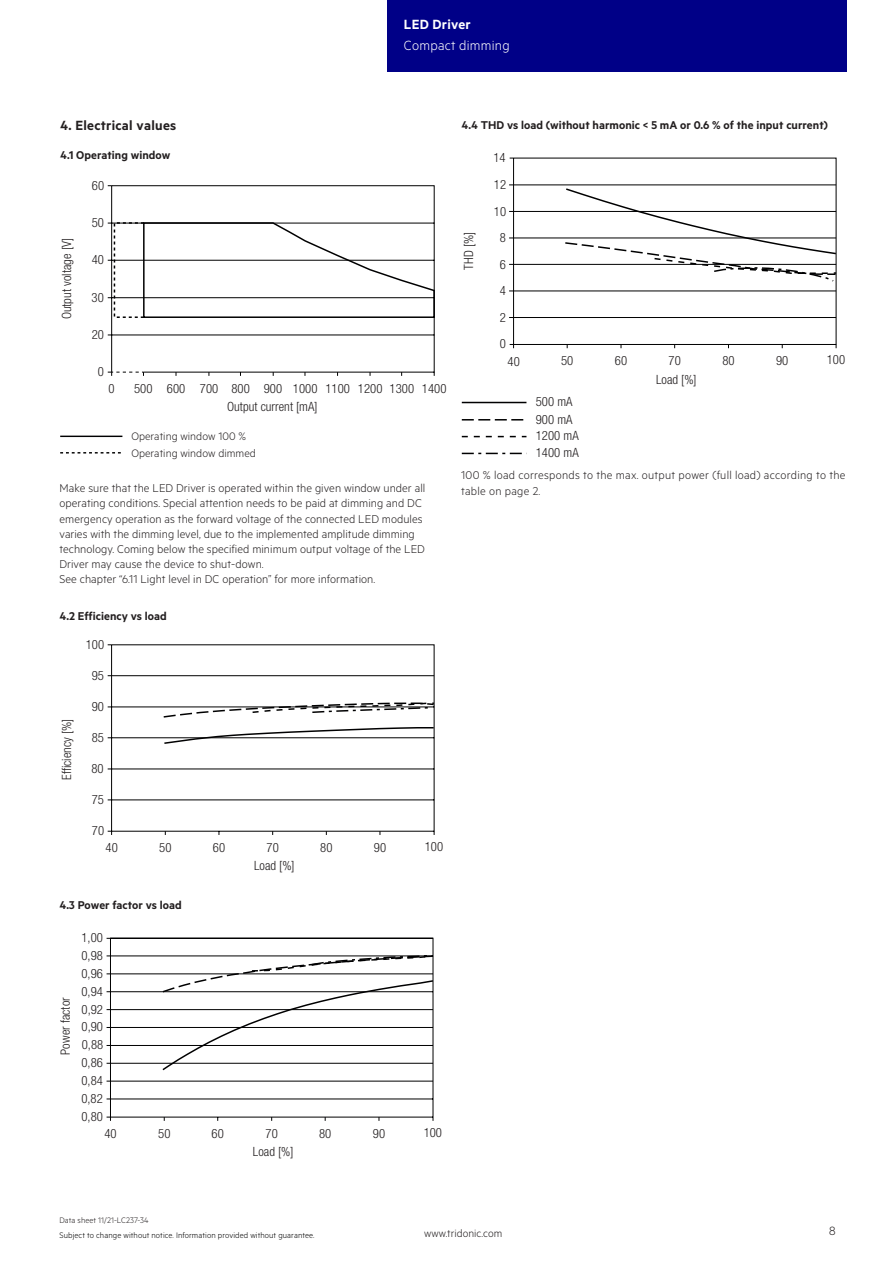
<style>
.page{position:relative;width:893px;height:1263px;background:#fff}
.page>*{position:absolute;margin:0;border:0;box-sizing:border-box;transform-origin:0 0}
.t1{font:15px "Tridonic Metric Print Semi";letter-spacing:.02em;color:#231f20}
.t2{font:15px "Tridonic Metric Print Light";letter-spacing:.015em;color:#fff}
.t3{font:15px "Tridonic Metric Print Semi";letter-spacing:.015em;color:#fff}
.t4{font:13.5px "Tridonic Metric Print Light";color:#231f20}
.t5{font:12.75px/15.1px "Tridonic Metric Print Light";letter-spacing:.005em;color:#231f20}
.t6{font:300 condensed 12.75px "Helvetica Neue LTW1 G";letter-spacing:.005em;color:#231f20}
.t7{font:12.75px "Tridonic Metric Print Semi";letter-spacing:.005em;color:#231f20}
.t8{font:12.3px/16.5px "Tridonic Metric Print Light";letter-spacing:.005em;color:#231f20}
.t9{font:12px "Tridonic Metric Print Light";letter-spacing:.005em;color:#231f20}
.t10{font:9px "Tridonic Metric Print Light";letter-spacing:.01em;color:#000}
.t11{font:9px "Tridonic Metric Print Light";letter-spacing:.005em;color:#231f20}
</style>
<div class="page">
<div style="left:387px;top:0;width:459px;height:72px;background:#000087"></div>
<svg style="left:107px;top:185px;width:328px;height:191px"></svg>
<svg style="left:142px;top:221px;width:293px;height:98px"></svg>
<div style="left:114px;top:222px;width:31px;height:96px;border:2px dashed #000001"></div>
<svg style="left:108px;top:372px;width:36px;height:4px"></svg>
<hr style="left:60px;top:436px;width:62px;height:1px;background:#000001">
<svg style="left:60px;top:452px;width:61px;height:1px"></svg>
<svg style="left:107px;top:644px;width:328px;height:191px"></svg>
<hr style="left:108px;top:675px;width:326px;height:1px;background:#000001">
<svg style="left:163px;top:726px;width:272px;height:19px"></svg>
<svg style="left:162px;top:702px;width:273px;height:17px"></svg>
<svg style="left:106px;top:937px;width:328px;height:184px"></svg>
<hr style="left:107px;top:1081px;width:326px;height:1px;background:#000001">
<hr style="left:107px;top:1063px;width:326px;height:1px;background:#000001">
<hr style="left:107px;top:1009px;width:326px;height:1px;background:#000001">
<hr style="left:107px;top:973px;width:326px;height:1px;background:#000001">
<svg style="left:161px;top:954px;width:273px;height:118px"></svg>
<svg style="left:509px;top:157px;width:328px;height:192px"></svg>
<hr style="left:509px;top:317px;width:327px;height:1px;background:#000001">
<hr style="left:509px;top:291px;width:327px;height:1px;background:#000001">
<hr style="left:509px;top:264px;width:327px;height:1px;background:#000001">
<hr style="left:509px;top:238px;width:327px;height:1px;background:#000001">
<hr style="left:509px;top:211px;width:327px;height:1px;background:#000001">
<hr style="left:509px;top:185px;width:327px;height:1px;background:#000001">
<svg style="left:564px;top:187px;width:273px;height:96px"></svg>
<hr style="left:462px;top:402px;width:64px;height:1px;background:#000001">
<svg style="left:462px;top:436px;width:64px;height:1px"></svg>
<svg style="left:462px;top:419px;width:62px;height:1px"></svg>
<svg style="left:462px;top:453px;width:60px;height:1px"></svg>
<p class="t1" style="left:60px;top:117px;width:118px">4. Electrical values</p>
<p class="t7" style="left:60px;top:148px;width:112px">4.1 Operating window</p>
<p class="t6" style="left:59px;top:319px;width:83px;rotate:-90deg">Output voltage [V]</p>
<p class="t6" style="left:92px;top:178px;width:14px">60</p>
<p class="t6" style="left:92px;top:215px;width:14px">50</p>
<p class="t6" style="left:92px;top:252px;width:14px">40</p>
<p class="t6" style="left:92px;top:290px;width:14px">30</p>
<p class="t6" style="left:92px;top:327px;width:14px">20</p>
<p class="t3" style="left:404px;top:15px;width:68px">LED Driver</p>
<p class="t2" style="left:404px;top:37px;width:107px">Compact dimming</p>
<p class="t7" style="left:462px;top:117px;width:368px">4.4 THD vs load (without harmonic &lt; 5 mA or 0.6 % of the input current)</p>
<p class="t6" style="left:493px;top:150px;width:14px">14</p>
<p class="t6" style="left:494px;top:177px;width:14px">12</p>
<p class="t6" style="left:461px;top:270px;width:39px;rotate:-90deg">THD [%]</p>
<p class="t6" style="left:494px;top:204px;width:14px">10</p>
<p class="t6" style="left:500px;top:230px;width:8px">8</p>
<p class="t6" style="left:500px;top:257px;width:8px">6</p>
<p class="t6" style="left:500px;top:283px;width:8px">4</p>
<p class="t6" style="left:500px;top:310px;width:8px">2</p>
<p class="t6" style="left:500px;top:336px;width:8px">0</p>
<p class="t6" style="left:98px;top:364px;width:8px">0</p>
<p class="t6" style="left:109px;top:381px;width:8px">0</p>
<p class="t6" style="left:134px;top:381px;width:314px">500 600 700 800 900 1000 1100 1200 1300 1400</p>
<p class="t6" style="left:227px;top:399px;width:92px">Output current [mA]</p>
<p class="t8" style="left:131px;top:428px;width:126px">Operating window 100 %<br>Operating window dimmed</p>
<p class="t5" style="left:60px;top:480px;width:367px">Make sure that the LED Driver is operated within the given window under all operating conditions. Special attention needs to be paid at dimming and DC emergency operation as the forward voltage of the connected LED modules varies with the dimming level, due to the implemented amplitude dimming technology. Coming below the specified minimum output voltage of the LED Driver may cause the device to shut-down.<br>See chapter “6.11 Light level in DC operation” for more information.</p>
<p class="t7" style="left:60px;top:608px;width:109px">4.2 Efficiency vs load</p>
<p class="t6" style="left:86px;top:637px;width:20px">100</p>
<p class="t6" style="left:92px;top:668px;width:14px">95</p>
<p class="t6" style="left:59px;top:780px;width:63px;rotate:-90deg">E ciency [%]</p>
<p class="t6" style="left:92px;top:699px;width:14px">90</p>
<p class="t6" style="left:92px;top:730px;width:14px">85</p>
<p class="t6" style="left:91px;top:761px;width:14px">80</p>
<p class="t6" style="left:92px;top:792px;width:14px">75</p>
<p class="t6" style="left:92px;top:823px;width:14px">70</p>
<p class="t6" style="left:106px;top:840px;width:14px">40</p>
<p class="t6" style="left:159px;top:840px;width:14px">50</p>
<p class="t6" style="left:213px;top:840px;width:14px">60</p>
<p class="t6" style="left:267px;top:840px;width:14px">70</p>
<p class="t6" style="left:320px;top:840px;width:14px">80</p>
<p class="t6" style="left:374px;top:840px;width:14px">90</p>
<p class="t6" style="left:425px;top:839px;width:20px">100</p>
<p class="t6" style="left:254px;top:858px;width:42px">Load [%]</p>
<p class="t7" style="left:60px;top:897px;width:124px">4.3 Power factor vs load</p>
<p class="t6" style="left:81px;top:930px;width:23px">1,00</p>
<p class="t6" style="left:81px;top:948px;width:23px">0,98</p>
<p class="t6" style="left:58px;top:1055px;width:59px;rotate:-90deg">Power factor</p>
<p class="t6" style="left:81px;top:966px;width:23px">0,96</p>
<p class="t6" style="left:81px;top:984px;width:23px">0,94</p>
<p class="t6" style="left:82px;top:1001px;width:23px">0,92</p>
<p class="t6" style="left:82px;top:1019px;width:23px">0,90</p>
<p class="t6" style="left:82px;top:1037px;width:23px">0,88</p>
<p class="t6" style="left:81px;top:1055px;width:23px">0,86</p>
<p class="t6" style="left:81px;top:1073px;width:23px">0,84</p>
<p class="t6" style="left:81px;top:1091px;width:23px">0,82</p>
<p class="t6" style="left:81px;top:1109px;width:23px">0,80</p>
<p class="t6" style="left:104px;top:1126px;width:14px">40</p>
<p class="t6" style="left:158px;top:1126px;width:14px">50</p>
<p class="t6" style="left:212px;top:1126px;width:14px">60</p>
<p class="t6" style="left:266px;top:1126px;width:14px">70</p>
<p class="t6" style="left:319px;top:1126px;width:14px">80</p>
<p class="t6" style="left:373px;top:1126px;width:14px">90</p>
<p class="t6" style="left:424px;top:1125px;width:20px">100</p>
<p class="t6" style="left:253px;top:1144px;width:42px">Load [%]</p>
<p class="t6" style="left:508px;top:354px;width:14px">40</p>
<p class="t6" style="left:561px;top:353px;width:14px">50</p>
<p class="t6" style="left:615px;top:353px;width:14px">60</p>
<p class="t6" style="left:669px;top:353px;width:14px">70</p>
<p class="t6" style="left:722px;top:353px;width:14px">80</p>
<p class="t6" style="left:776px;top:353px;width:14px">90</p>
<p class="t6" style="left:827px;top:352px;width:20px">100</p>
<p class="t6" style="left:536px;top:394px;width:38px">500 mA</p>
<p class="t6" style="left:536px;top:428px;width:44px">1200 mA</p>
<p class="t6" style="left:536px;top:412px;width:38px">900 mA</p>
<p class="t6" style="left:536px;top:445px;width:44px">1400 mA</p>
<p class="t6" style="left:656px;top:372px;width:42px">Load [%]</p>
<p class="t5" style="left:461px;top:467px;width:386px">100 % load corresponds to the max. output power (full load) according to the table on page 2.</p>
<p class="t11" style="left:60px;top:1215px;width:91px">Data sheet 11/21-LC237-34</p>
<p class="t10" style="left:60px;top:1229px;width:257px">Subject to change without notice. Information provided without guarantee.</p>
<p class="t9" style="left:424px;top:1227px;width:80px">www.tridonic.com</p>
<p class="t4" style="left:829px;top:1223px;width:8px">8</p>
</div>
